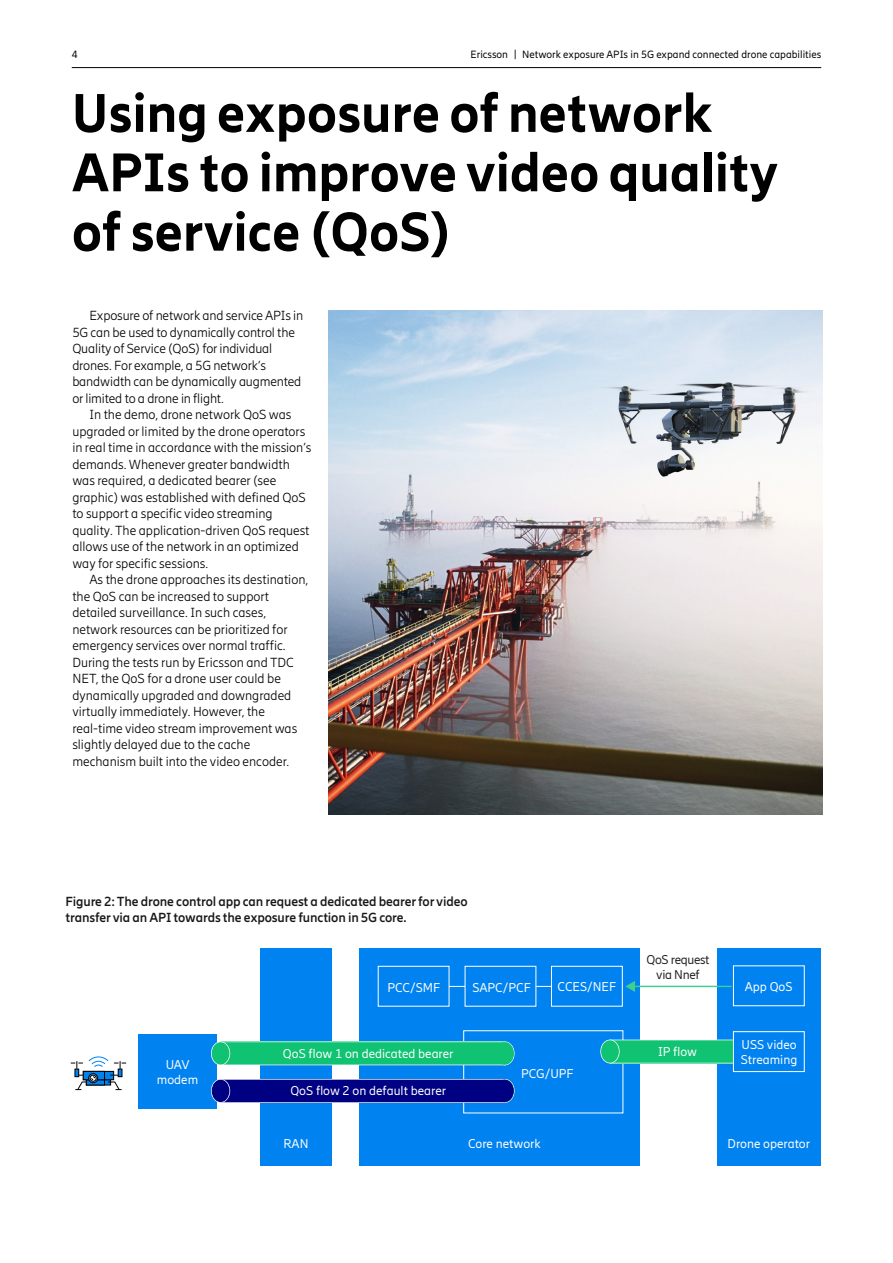
<style>
.page{position:relative;width:893px;height:1263px;background:#fff}
.page>*{position:absolute;margin:0;border:0;box-sizing:border-box;transform-origin:0 0}
.Headline_1_black{font:800 54px/59.4px "Ericsson Hilda";letter-spacing:-.005em;color:#000}
.Body_copy_black_indent{font:300 13.2px/16.5px "Ericsson Hilda";color:#000}
.Body_copy_black{font:700 13.2px/16.5px "Ericsson Hilda";letter-spacing:-.01em;color:#181818}
.t1{font:12.75px/15.1px "Ericsson Hilda";color:#fff;text-align:center}
.t2{font:12.75px/15.1px "Ericsson Hilda";letter-spacing:-.025em;color:#242424;text-align:center}
.t3{font:10.5px "Ericsson Hilda";color:#000}
</style>
<div class="page">
<hr style="left:72px;top:67px;width:749px;height:1px;background:#000">
<svg style="left:71px;top:1056px;width:55px;height:35px"></svg>
<div style="left:139px;top:1034px;width:78px;height:75px;background:#0082f0"></div>
<div style="left:260px;top:948px;width:72px;height:218px;background:#0082f0"></div>
<div style="left:717px;top:948px;width:103px;height:218px;background:#0082f0"></div>
<div style="left:359px;top:948px;width:281px;height:218px;background:#0082f0"></div>
<div style="left:733px;top:965px;width:72px;height:41px;border:1px solid #fff"></div>
<svg style="left:600px;top:1039px;width:133px;height:24px;background:#1ec57f"></svg>
<div style="left:733px;top:1031px;width:72px;height:41px;border:1px solid #fff"></div>
<svg style="left:211px;top:1041px;width:303px;height:24px;background:#1bc57c"></svg>
<div style="left:496px;top:1042px;width:18px;height:22px;background:#0fc373;border-radius:50%"></div>
<svg style="left:211px;top:1079px;width:303px;height:24px;background:#10128b"></svg>
<div style="left:496px;top:1080px;width:18px;height:22px;background:#000082;border-radius:50%"></div>
<hr style="left:449px;top:986px;width:108px;height:1px;background:#fff">
<hr style="left:633px;top:986px;width:99px;height:1px;background:#3fce8e">
<svg style="left:625px;top:981px;width:10px;height:11px"></svg>
<div style="left:378px;top:966px;width:71px;height:40px;border:1px solid #fff"></div>
<div style="left:465px;top:966px;width:71px;height:40px;background:#0082f0"></div>
<div style="left:465px;top:966px;width:71px;height:40px;border:1px solid #fff"></div>
<div style="left:551px;top:966px;width:71px;height:40px;background:#0082f0"></div>
<div style="left:551px;top:966px;width:72px;height:40px;border:1px solid #fff"></div>
<img style="left:328px;top:310px;width:495px;height:504px">
<p class="t3" style="left:72px;top:49px;width:7px">4</p>
<p class="t3" style="left:471px;top:49px;width:352px">Ericsson | Network exposure APIs in 5G expand connected drone capabilities</p>
<p class="Headline_1_black" style="left:72px;top:83px;width:708px">Using exposure of network<br>APIs to improve video quality of service (QoS)</p>
<p class="Body_copy_black_indent" style="left:72px;top:307px;width:232px;text-indent:17px">Exposure of network and service APIs in 5G can be used to dynamically control the Quality of Service (QoS) for individual drones. For example, a 5G network’s bandwidth can be dynamically augmented or limited to a drone in flight.</p>
<p class="Body_copy_black_indent" style="left:72px;top:406px;width:241px;text-indent:17px">In the demo, drone network QoS was upgraded or limited by the drone operators in real time in accordance with the mission’s demands. Whenever greater bandwidth was required, a dedicated bearer (see graphic) was established with defined QoS to support a specific video streaming quality. The application-driven QoS request allows use of the network in an optimized way for specific sessions.</p>
<p class="Body_copy_black_indent" style="left:72px;top:571px;width:237px;text-indent:17px">As the drone approaches its destination, the QoS can be increased to support detailed surveillance. In such cases, network resources can be prioritized for emergency services over normal traffic.<br>During the tests run by Ericsson and TDC NET, the QoS for a drone user could be dynamically upgraded and downgraded virtually immediately. However, the real-time video stream improvement was slightly delayed due to the cache mechanism built into the video encoder.</p>
<p class="Body_copy_black" style="left:65px;top:893px;width:404px">Figure 2: The drone control app can request a dedicated bearer for video transfer via an API towards the exposure function in 5G core.</p>
<p class="t1" style="left:157px;top:1057px;width:43px">UAV modem</p>
<p class="t1" style="left:387px;top:980px;width:54px">PCC/SMF</p>
<p class="t1" style="left:472px;top:980px;width:60px">SAPC/PCF</p>
<p class="t1" style="left:558px;top:979px;width:60px">CCES/NEF</p>
<p class="t1" style="left:283px;top:1046px;width:172px">QoS flow 1 on dedicated bearer</p>
<p class="t1" style="left:290px;top:1083px;width:157px">QoS flow 2 on default bearer</p>
<p class="t1" style="left:521px;top:1066px;width:54px">PCG/UPF</p>
<p class="t2" style="left:646px;top:952px;width:65px">QoS request via Nnef</p>
<p class="t1" style="left:658px;top:1044px;width:40px">IP flow</p>
<p class="t1" style="left:745px;top:979px;width:49px">App QoS</p>
<p class="t1" style="left:741px;top:1037px;width:58px;text-align:left">USS video<br>Streaming</p>
<p class="t1" style="left:283px;top:1136px;width:27px">RAN</p>
<p class="t1" style="left:468px;top:1136px;width:74px">Core network</p>
<p class="t1" style="left:728px;top:1136px;width:84px">Drone operator</p>
</div>
